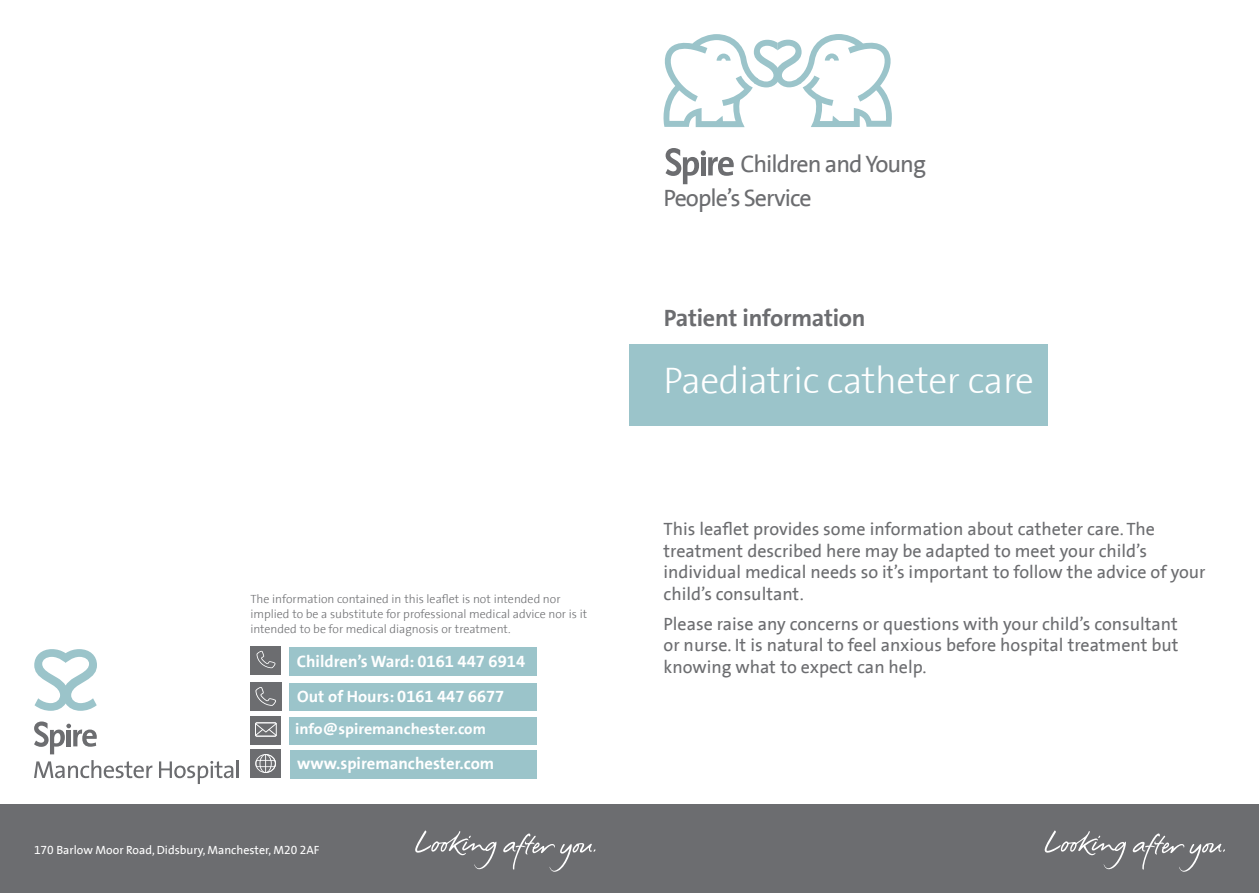
<style>
.page{position:relative;width:1259px;height:893px;background:#fff}
.page>*{position:absolute;margin:0;border:0;box-sizing:border-box;transform-origin:0 0}
.t1{font:300 37.5px "The Sans Spire";letter-spacing:-.01em;color:#fff}
.t2{font:24px/34.3px "The Sans Spire";letter-spacing:-.04em;color:#6c6d70}
.t3{font:700 24px "The Sans Spire";letter-spacing:-.01em;color:#6c6d70}
.t4{font:18px/21.6px "The Sans Spire";color:#6c6d70}
.t5{font:700 16.65px "The Sans Spire";color:#fff}
.t6{font:700 16.5px "The Sans Spire";color:#fff}
.t7{font:700 15.15px "The Sans Spire";color:#fff;scale:1.06 1}
.t8{font:300 12px/15px "The Sans Spire";color:#6c6d70}
.t9{font:12px "The Sans Spire";color:#fff}
</style>
<div class="page">
<div style="left:629px;top:344px;width:419px;height:81px;background:#9bc4ca"></div>
<div style="left:629px;top:805px;width:630px;height:88px;background:#6c6d70"></div>
<svg style="left:1044px;top:830px;width:181px;height:42px"></svg>
<svg style="left:663px;top:34px;width:229px;height:93px"></svg>
<svg style="left:665px;top:148px;width:68px;height:36px"></svg>
<div style="left:0;top:805px;width:629px;height:88px;background:#6c6d70"></div>
<svg style="left:415px;top:830px;width:181px;height:42px"></svg>
<div style="left:289px;top:683px;width:248px;height:28px;background:#9bc4ca"></div>
<div style="left:250px;top:682px;width:31px;height:29px;background:#6c6d70"></div>
<svg style="left:255px;top:687px;width:21px;height:19px"></svg>
<div style="left:290px;top:750px;width:247px;height:29px;background:#9bc4ca"></div>
<div style="left:250px;top:749px;width:31px;height:28px;background:#6c6d70"></div>
<svg style="left:255px;top:754px;width:21px;height:19px"></svg>
<div style="left:290px;top:647px;width:247px;height:29px;background:#9bc4ca"></div>
<div style="left:250px;top:646px;width:31px;height:28px;background:#6c6d70"></div>
<svg style="left:256px;top:651px;width:20px;height:17px"></svg>
<div style="left:289px;top:717px;width:248px;height:27px;background:#9bc4ca"></div>
<div style="left:250px;top:716px;width:31px;height:28px;background:#6c6d70"></div>
<svg style="left:255px;top:722px;width:22px;height:15px"></svg>
<svg style="left:34px;top:649px;width:63px;height:62px"></svg>
<svg style="left:34px;top:721px;width:63px;height:33px"></svg>
<svg style="left:34px;top:760px;width:118px;height:18px"></svg>
<svg style="left:159px;top:760px;width:79px;height:24px"></svg>
<p class="t8" style="left:250px;top:592px;width:338px">The information contained in this leaflet is not intended nor implied to be a substitute for professional medical advice nor is it intended to be for medical diagnosis or treatment.</p>
<p class="t5" style="left:297px;top:651px;width:230px">Children’s Ward: 0161 447 6914</p>
<p class="t6" style="left:297px;top:687px;width:209px">Out of Hours: 0161 447 6677</p>
<p class="t7" style="left:295px;top:720px;width:181px">info@spiremanchester.com</p>
<p class="t5" style="left:297px;top:754px;width:199px">www.spiremanchester.com</p>
<p class="t9" style="left:34px;top:843px;width:287px">170 Barlow Moor Road, Didsbury, Manchester, M20 2AF</p>
<h2 class="t2" style="left:663px;top:147px;width:264px;text-indent:77px">Children and Young<br>People’s Service</h2>
<h2 class="t3" style="left:664px;top:303px;width:203px">Patient information</h2>
<h1 class="t1" style="left:663px;top:360px;width:372px">Paediatric catheter care</h1>
<p class="t4" style="left:663px;top:518px;width:543px">This leaflet provides some information about catheter care. The treatment described here may be adapted to meet your child’s individual medical needs so it’s important to follow the advice of your child’s consultant.</p>
<p class="t4" style="left:663px;top:613px;width:516px;text-align:justify">Please raise any concerns or questions with your child’s consultant or nurse. It is natural to feel anxious before hospital treatment but knowing what to expect can help.</p>
</div>
